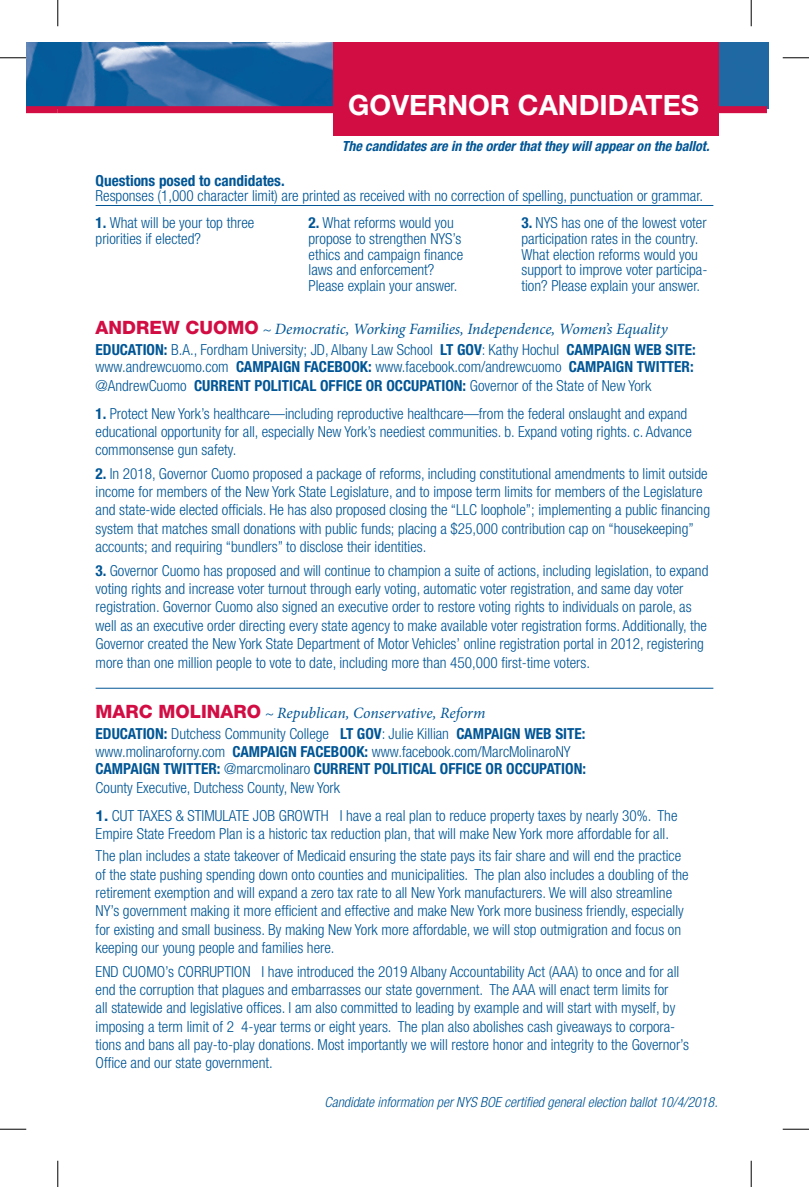
<style>
.page{position:relative;width:809px;height:1187px;background:#fff}
.page>*{position:absolute;margin:0;border:0;box-sizing:border-box;transform-origin:0 0}
.t1{font:700 28px "Helvetica Neue";color:#fff}
.t2{font:italic 15.75px "Minion Pro";letter-spacing:-.005em;color:#005595}
.t3{font:300 condensed 15.22px/18.4px "Helvetica Neue";color:#005595}
.t4{font:700 condensed 15.22px "Helvetica Neue";color:#005595}
.t5{font:italic 300 condensed 14px "Helvetica Neue";color:#005595}
.t6{font:italic 700 condensed 14px "Helvetica Neue";color:#005595}
.s1{font-weight:700}
.s2{font-family:"Helvetica Neue";font-weight:800;font-style:normal;font-size:18.38px;color:#d20d44}
.s3{font-weight:700;font-stretch:normal}
</style>
<div class="page">
<img style="left:26px;top:42px;width:742px;height:66px">
<div style="left:26px;top:106px;width:32px;height:7px;background:#d20d44"></div>
<div style="left:58px;top:106px;width:708px;height:7px;background:#d20d44"></div>
<div style="left:332px;top:42px;width:386px;height:93px;background:#d20d44"></div>
<hr style="left:96px;top:688px;width:617px;height:1px;background:#005595">
<hr style="left:96px;top:205px;width:617px;height:1px;background:#005595">
<svg style="left:0;top:57px;width:26px;height:1px"></svg>
<svg style="left:782px;top:57px;width:26px;height:1px"></svg>
<svg style="left:0;top:1128px;width:26px;height:1px"></svg>
<svg style="left:782px;top:1128px;width:26px;height:1px"></svg>
<svg style="left:57px;top:0;width:1px;height:26px"></svg>
<svg style="left:57px;top:1160px;width:1px;height:26px"></svg>
<svg style="left:750px;top:0;width:1px;height:26px"></svg>
<svg style="left:750px;top:1160px;width:1px;height:26px"></svg>
<h1 class="t1" style="left:348px;top:88px;width:43px">GOVERNOR</h1>
<h1 class="t1" style="left:518px;top:88px;width:40px">CANDIDATES</h1>
<p class="t6" style="left:341px;top:137px;width:369px">The candidates are in the order that they will appear on the ballot.</p>
<p class="t4" style="left:96px;top:171px;width:191px">QUESTIONS POSED TO CANDIDATES.</p>
<p class="t3" style="left:96px;top:187px;width:609px">Responses (1,000 character limit) are printed as received with no correction of spelling, punctuation or grammar.</p>
<p class="t3" style="left:96px;top:215px;width:160px;line-height:15.8px"><span class="s1">1.</span> What will be your top three priorities if elected?</p>
<p class="t3" style="left:308px;top:215px;width:156px;line-height:15.8px"><span class="s1">2.</span> What reforms would you propose to strengthen NYS’s ethics and campaign finance laws and enforcement?<br>Please explain your answer.</p>
<p class="t3" style="left:521px;top:215px;width:187px;line-height:15.8px"><span class="s1">3.</span> NYS has one of the lowest voter participation rates in the country.<br>What election reforms would you support to improve voter participa&shy;tion? Please explain your answer.</p>
<p class="t2" style="left:96px;top:318px;width:573px"><span class="s2">ANDREW CUOMO</span> ~ Democratic, Working Families, Independence, Women’s Equality</p>
<p class="t3" style="left:96px;top:340px;width:601px;line-height:17.8px"><span class="s1">EDUCATION:</span> B.A., Fordham University; JD, Albany Law School <span class="s1">LT GOV</span>: Kathy Hochul <span class="s1">CAMPAIGN WEB SITE: </span>www.andrewcuomo.com <span class="s1">CAMPAIGN FACEBOOK:</span> www.facebook.com/andrewcuomo <span class="s1">CAMPAIGN TWITTER: </span>@AndrewCuomo <span class="s1">CURRENT POLITICAL OFFICE OR OCCUPATION:</span> Governor of the State of New York</p>
<p class="t3" style="left:96px;top:404px;width:597px"><span class="s1">1.</span> Protect New York’s healthcare—including reproductive healthcare—from the federal onslaught and expand educational opportunity for all, especially New York’s neediest communities. b. Expand voting rights. c. Advance commonsense gun safety.</p>
<p class="t3" style="left:96px;top:464px;width:616px"><span class="s1">2.</span> In 2018, Governor Cuomo proposed a package of reforms, including constitutional amendments to limit outside income for members of the New York State Legislature, and to impose term limits for members of the Legislature and state-wide elected officials. He has also proposed closing the “LLC loophole”; implementing a public financing system that matches small donations with public funds; placing a $25,000 contribution cap on “housekeeping” accounts; and requiring “bundlers” to disclose their identities.</p>
<p class="t3" style="left:96px;top:561px;width:614px"><span class="s1">3.</span> Governor Cuomo has proposed and will continue to champion a suite of actions, including legislation, to expand voting rights and increase voter turnout through early voting, automatic voter registration, and same day voter registration. Governor Cuomo also signed an executive order to restore voting rights to individuals on parole, as well as an executive order directing every state agency to make available voter registration forms. Additionally, the Governor created the New York State Department of Motor Vehicles’ online registration portal in 2012, registering more than one million people to vote to date, including more than 450,000 first-time voters.</p>
<p class="t2" style="left:96px;top:702px;width:391px"><span class="s2">MARC MOLINARO</span> ~ Republican, Conservative, Reform</p>
<p class="t3" style="left:96px;top:725px;width:492px;line-height:17.8px"><span class="s1">EDUCATION:</span> Dutchess Community College <span class="s1">LT GOV</span>: Julie Killian <span class="s1">CAMPAIGN WEB SITE: </span>www.molinaroforny.com <span class="s1">CAMPAIGN FACEBOOK:</span> www.facebook.com/MarcMolinaroNY <span class="s1">CAMPAIGN TWITTER:</span> @marcmolinaro <span class="s1">CURRENT POLITICAL OFFICE OR OCCUPATION:<br></span>County Executive, Dutchess County, New York</p>
<p class="t3" style="left:96px;top:806px;width:583px"><span class="s3">1.</span> CUT TAXES &amp; STIMULATE JOB GROWTH I have a real plan to reduce property taxes by nearly 30%. The<br>Empire State Freedom Plan is a historic tax reduction plan, that will make New York more affordable for all.</p>
<p class="t3" style="left:96px;top:846px;width:594px">The plan includes a state takeover of Medicaid ensuring the state pays its fair share and will end the practice of the state pushing spending down onto counties and municipalities. The plan also includes a doubling of the retirement exemption and will expand a zero tax rate to all New York manufacturers. We will also streamline NY’s government making it more efficient and effective and make New York more business friendly, especially for existing and small business. By making New York more affordable, we will stop outmigration and focus on keeping our young people and families here.</p>
<p class="t3" style="left:96px;top:961px;width:595px">END CUOMO’s CORRUPTION I have introduced the 2019 Albany Accountability Act (AAA) to once and for all end the corruption that plagues and embarrasses our state government. The AAA will enact term limits for<br>all statewide and legislative offices. I am also committed to leading by example and will start with myself, by imposing a term limit of 2 4-year terms or eight years. The plan also abolishes cash giveaways to corpora&shy;tions and bans all pay-to-play donations. Most importantly we will restore honor and integrity to the Governor’s Office and our state government.</p>
<p class="t5" style="left:324px;top:1093px;width:395px">Candidate information per NYS BOE certified general election ballot 10/4/2018.</p>
</div>
